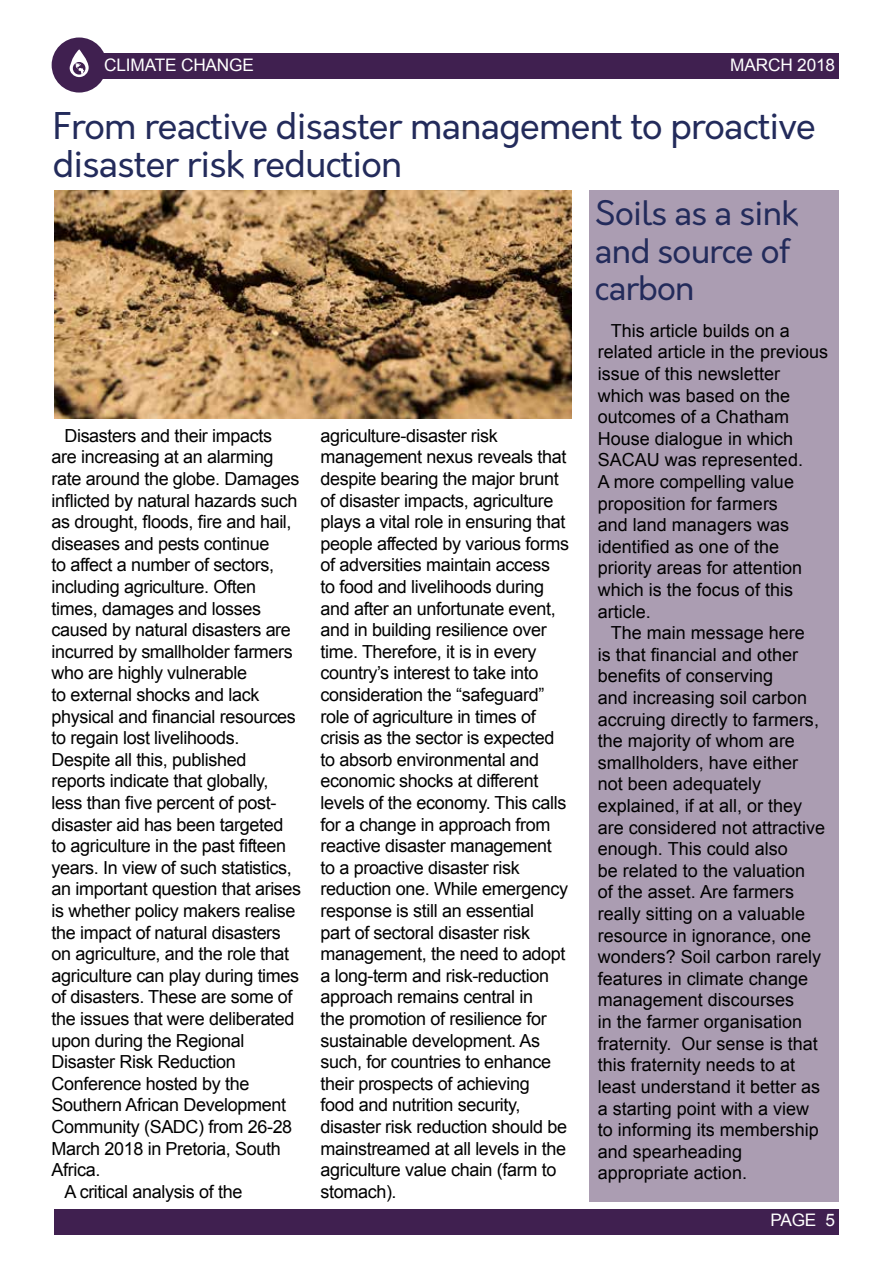
<style>
.page{position:relative;width:893px;height:1263px;background:#fff}
.page>*{position:absolute;margin:0;border:0;box-sizing:border-box;transform-origin:0 0}
.t1{font:36px/37.5px "Orkney";letter-spacing:-.02em;color:#232b5b}
.t2{font:33px/37.5px "Orkney";letter-spacing:-.02em;color:#232b5b}
.t3{font:18px/21.6px "Arial";letter-spacing:-.02em;color:#000}
.t4{font:18px/21.6px "Arial";color:#000}
.t5{font:17.25px "Arial";letter-spacing:-.01em;color:#fff}
</style>
<div class="page">
<svg style="left:52px;top:38px;width:55px;height:55px"></svg>
<div style="left:101px;top:53px;width:738px;height:25px;background:#402050"></div>
<div style="left:54px;top:1209px;width:785px;height:25px;background:#402050"></div>
<div style="left:589px;top:190px;width:250px;height:1011px;background:#ab9db2"></div>
<img style="left:54px;top:191px;width:517px;height:227px">
<p class="t5" style="left:104px;top:54px;width:151px">CLIMATE CHANGE</p>
<p class="t5" style="left:730px;top:53px;width:106px">MARCH 2018</p>
<h1 class="t1" style="left:53px;top:108px;width:764px">From reactive disaster management to proactive disaster risk reduction</h1>
<p class="t3" style="left:64px;top:425px;width:209px">Disasters and their impacts</p>
<p class="t3" style="left:52px;top:446px;width:224px">are increasing at an alarming</p>
<p class="t3" style="left:52px;top:468px;width:249px">rate around the globe. Damages</p>
<p class="t3" style="left:52px;top:490px;width:247px">inflicted by natural hazards such</p>
<p class="t3" style="left:52px;top:511px;width:241px">as drought, floods, fire and hail,</p>
<p class="t3" style="left:52px;top:533px;width:219px">diseases and pests continue</p>
<p class="t3" style="left:52px;top:554px;width:224px">to affect a number of sectors,</p>
<p class="t3" style="left:52px;top:576px;width:206px">including agriculture. Often</p>
<p class="t3" style="left:52px;top:598px;width:211px">times, damages and losses</p>
<p class="t3" style="left:52px;top:619px;width:241px">caused by natural disasters are</p>
<p class="t3" style="left:52px;top:641px;width:243px">incurred by smallholder farmers</p>
<p class="t3" style="left:52px;top:662px;width:197px">who are highly vulnerable</p>
<p class="t3" style="left:52px;top:684px;width:209px">to external shocks and lack</p>
<p class="t3" style="left:52px;top:706px;width:246px">physical and financial resources</p>
<p class="t3" style="left:52px;top:727px;width:189px">to regain lost livelihoods.</p>
<p class="t3" style="left:52px;top:749px;width:196px">Despite all this, published</p>
<p class="t3" style="left:52px;top:770px;width:218px">reports indicate that globally,</p>
<p class="t3" style="left:52px;top:792px;width:226px">less than five percent of post-</p>
<p class="t3" style="left:52px;top:814px;width:233px">disaster aid has been targeted</p>
<p class="t3" style="left:52px;top:835px;width:236px">to agriculture in the past fifteen</p>
<p class="t3" style="left:52px;top:857px;width:242px">years. In view of such statistics,</p>
<p class="t3" style="left:52px;top:878px;width:251px">an important question that arises</p>
<p class="t3" style="left:52px;top:900px;width:245px">is whether policy makers realise</p>
<p class="t3" style="left:52px;top:922px;width:231px">the impact of natural disasters</p>
<p class="t3" style="left:52px;top:943px;width:239px">on agriculture, and the role that</p>
<p class="t3" style="left:52px;top:965px;width:249px">agriculture can play during times</p>
<p class="t3" style="left:52px;top:986px;width:242px">of disasters. These are some of</p>
<p class="t3" style="left:52px;top:1008px;width:244px">the issues that were deliberated</p>
<p class="t3" style="left:52px;top:1030px;width:194px">upon during the Regional</p>
<p class="t3" style="left:52px;top:1051px;width:186px">Disaster Risk Reduction</p>
<p class="t3" style="left:52px;top:1073px;width:199px">Conference hosted by the</p>
<p class="t3" style="left:52px;top:1094px;width:236px">Southern African Development</p>
<p class="t3" style="left:52px;top:1116px;width:242px">Community (SADC) from 26-28</p>
<p class="t3" style="left:52px;top:1138px;width:231px">March 2018 in Pretoria, South</p>
<p class="t3" style="left:52px;top:1159px;width:50px">Africa.</p>
<p class="t3" style="left:64px;top:1181px;width:180px">A critical analysis of the</p>
<p class="t3" style="left:320px;top:425px;width:250px">agriculture-disaster risk management nexus reveals that despite bearing the major brunt of disaster impacts, agriculture plays a vital role in ensuring that people affected by various forms of adversities maintain access to food and livelihoods during and after an unfortunate event, and in building resilience over time. Therefore, it is in every country’s interest to take into consideration the “safeguard” role of agriculture in times of crisis as the sector is expected to absorb environmental and economic shocks at different levels of the economy. This calls for a change in approach from reactive disaster management to a proactive disaster risk reduction one. While emergency response is still an essential<br>part of sectoral disaster risk management, the need to adopt a long-term and risk-reduction approach remains central in<br>the promotion of resilience for sustainable development. As such, for countries to enhance their prospects of achieving<br>food and nutrition security, disaster risk reduction should be mainstreamed at all levels in the agriculture value chain (farm to stomach).</p>
<h2 class="t2" style="left:595px;top:196px;width:205px">Soils as a sink and source of carbon</h2>
<p class="t4" style="left:598px;top:320px;width:232px;text-indent:13px">This article builds on a related article in the previous issue of this newsletter which was based on the outcomes of a Chatham<br>House dialogue in which<br>SACAU was represented.<br>A more compelling value proposition for farmers<br>and land managers was identified as one of the priority areas for attention which is the focus of this article.</p>
<p class="t4" style="left:598px;top:622px;width:229px;text-indent:13px">The main message here<br>is that financial and other benefits of conserving<br>and increasing soil carbon accruing directly to farmers, the majority of whom are smallholders, have either not been adequately explained, if at all, or they are considered not attractive enough. This could also<br>be related to the valuation<br>of the asset. Are farmers really sitting on a valuable resource in ignorance, one wonders? Soil carbon rarely features in climate change management discourses<br>in the farmer organisation fraternity. Our sense is that this fraternity needs to at least understand it better as a starting point with a view to informing its membership and spearheading appropriate action.</p>
<p class="t5" style="left:770px;top:1209px;width:66px">PAGE 5</p>
</div>
